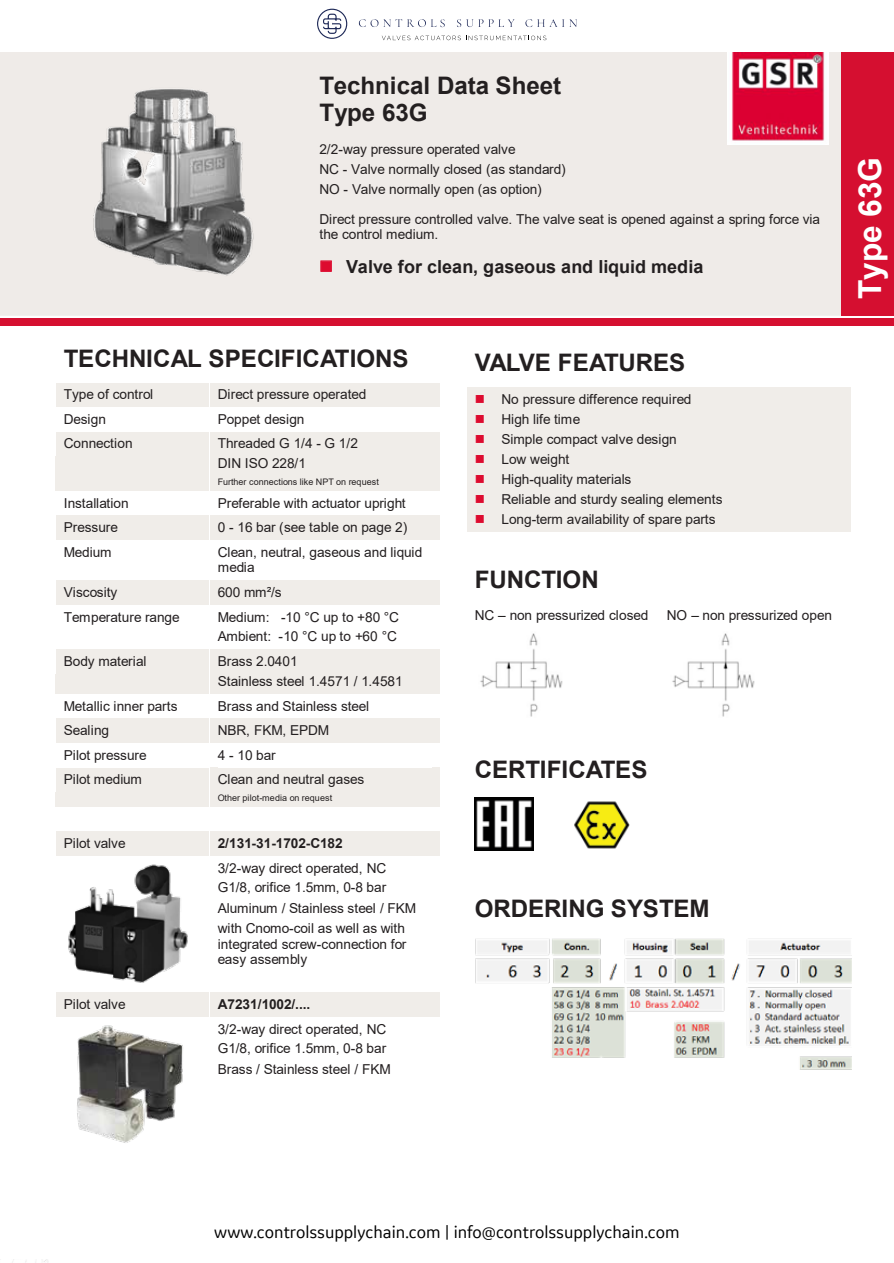
<style>
.page{position:relative;width:894px;height:1263px;background:#fff}
.page>*{position:absolute;margin:0;border:0;box-sizing:border-box;transform-origin:0 0}
.t1{font:700 31.65px "Arial";color:#fff}
.t2{font:700 24.15px/27.3px "Arial";letter-spacing:-.005em;color:#231f20}
.t3{font:18px "GE Sans";color:#010101}
.t4{font:700 18px "Arial";letter-spacing:.005em;color:#231f20}
.t5{font:13.65px/20px "Arial";letter-spacing:-.005em;color:#231f20}
.t6{font:700 13.65px "Arial";letter-spacing:-.005em;color:#231f20}
.t7{font:9px "Arial";letter-spacing:.005em;color:#231f20}
.s1{color:#dd0b2f}
.s2{font-style:inherit}
</style>
<div class="page">
<img style="left:0;top:8px;width:893px;height:1255px">
<div style="left:0;top:1197px;width:893px;height:61px;background:#fff"></div>
<svg style="left:524px;top:19px;width:52px;height:8px"></svg>
<svg style="left:456px;top:19px;width:58px;height:8px"></svg>
<svg style="left:381px;top:36px;width:165px;height:4px"></svg>
<svg style="left:317px;top:9px;width:30px;height:30px"></svg>
<svg style="left:358px;top:19px;width:87px;height:8px"></svg>
<h2 class="t2" style="left:319px;top:72px;width:243px">Technical Data Sheet<br>Type 63G</h2>
<p class="t5" style="left:319px;top:139px;width:247px">2/2-way pressure operated valve<br>NC - Valve normally closed (as standard)<br>NO - Valve normally open (as option)</p>
<p class="t5" style="left:319px;top:211px;width:502px;line-height:15.1px">Direct pressure controlled valve. The valve seat is opened against a spring force via the control medium.</p>
<h3 class="t4" style="left:319px;top:254px;width:385px"><span class="s1">■</span> Valve for clean, gaseous and liquid media</h3>
<h2 class="t2" style="left:64px;top:345px;width:346px">TECHNICAL SPECIFICATIONS</h2>
<p class="t5" style="left:64px;top:384px;width:91px">Type of control</p>
<p class="t5" style="left:218px;top:384px;width:150px">Direct pressure operated</p>
<p class="t5" style="left:64px;top:409px;width:44px">Design</p>
<p class="t5" style="left:218px;top:409px;width:88px">Poppet design</p>
<p class="t5" style="left:64px;top:433px;width:70px">Connection</p>
<p class="t5" style="left:218px;top:434px;width:142px">Threaded G 1/4 - G 1/2<br>DIN ISO 228/1</p>
<p class="t7" style="left:218px;top:475px;width:163px">Further connections like NPT on request</p>
<p class="t5" style="left:64px;top:493px;width:66px">Installation</p>
<p class="t5" style="left:218px;top:493px;width:189px">Preferable with actuator upright</p>
<p class="t5" style="left:64px;top:517px;width:56px">Pressure</p>
<p class="t5" style="left:218px;top:517px;width:191px">0 - 16 bar (see table on page 2)</p>
<p class="t5" style="left:64px;top:542px;width:49px">Medium</p>
<p class="t5" style="left:218px;top:544px;width:206px;line-height:15.5px">Clean, neutral, gaseous and liquid media</p>
<p class="t5" style="left:64px;top:582px;width:55px">Viscosity</p>
<p class="t5" style="left:218px;top:582px;width:66px">600 mm²/s</p>
<p class="t5" style="left:64px;top:607px;width:117px">Temperature range</p>
<p class="t5" style="left:218px;top:607px;width:183px">Medium: -10 °C up to +80 °C<br>Ambient: -10 °C up to +60 °C</p>
<p class="t5" style="left:64px;top:651px;width:84px">Body material</p>
<p class="t5" style="left:218px;top:651px;width:186px">Brass 2.0401<br>Stainless steel 1.4571 / 1.4581</p>
<p class="t5" style="left:64px;top:696px;width:115px">Metallic inner parts</p>
<p class="t5" style="left:218px;top:696px;width:153px">Brass and Stainless steel</p>
<p class="t5" style="left:64px;top:720px;width:47px">Sealing</p>
<p class="t5" style="left:218px;top:720px;width:113px">NBR, FKM, EPDM</p>
<p class="t5" style="left:64px;top:745px;width:84px">Pilot pressure</p>
<p class="t5" style="left:218px;top:745px;width:59px">4 - 10 bar</p>
<p class="t5" style="left:64px;top:769px;width:79px">Pilot medium</p>
<p class="t5" style="left:218px;top:769px;width:148px">Clean and neutral gases</p>
<p class="t7" style="left:218px;top:791px;width:116px">Other pilot-media on request</p>
<p class="t5" style="left:64px;top:833px;width:63px">Pilot valve</p>
<p class="t6" style="left:218px;top:834px;width:127px">2/131-31-1702-C182</p>
<p class="t5" style="left:218px;top:858px;width:200px">3/2-way direct operated, NC<br>G1/8, orifice 1.5mm, 0-8 bar<br>Aluminum / Stainless steel / FKM with Cnomo-coil as well as with</p>
<p class="t5" style="left:218px;top:936px;width:190px;line-height:15.1px">integrated screw-connection for easy assembly</p>
<p class="t5" style="left:64px;top:994px;width:63px">Pilot valve</p>
<p class="t6" style="left:218px;top:995px;width:94px">A7231/1002/....</p>
<p class="t5" style="left:218px;top:1019px;width:174px">3/2-way direct operated, NC<br>G1/8, orifice 1.5mm, 0-8 bar<br>Brass / Stainless steel / FKM</p>
<h2 class="t2" style="left:474px;top:349px;width:212px">VALVE FEATURES</h2>
<p class="t5" style="left:474px;top:389px;width:218px"><span class="s1">■</span> No pressure difference required</p>
<p class="t5" style="left:474px;top:409px;width:107px"><span class="s1">■</span> High life time</p>
<p class="t5" style="left:474px;top:429px;width:203px"><span class="s1">■</span> Simple compact valve design</p>
<p class="t5" style="left:474px;top:449px;width:96px"><span class="s1">■</span> Low weight</p>
<p class="t5" style="left:474px;top:469px;width:158px"><span class="s1">■</span> High-quality materials</p>
<p class="t5" style="left:474px;top:489px;width:249px"><span class="s1">■</span> Reliable and sturdy sealing elements</p>
<p class="t5" style="left:474px;top:509px;width:242px"><span class="s1">■</span> Long-term availability of spare parts</p>
<h2 class="t2" style="left:474px;top:566px;width:125px">FUNCTION</h2>
<p class="t5" style="left:474px;top:605px;width:175px">NC <span class="s2">–</span> non pressurized closed</p>
<p class="t5" style="left:666px;top:605px;width:166px">NO <span class="s2">–</span> non pressurized open</p>
<h2 class="t2" style="left:474px;top:756px;width:174px">CERTIFICATES</h2>
<h2 class="t2" style="left:474px;top:895px;width:236px">ORDERING SYSTEM</h2>
<h1 class="t1" style="left:847px;top:299px;width:144px;rotate:-90deg">Type 63G</h1>
<p class="t5" style="left:448px;top:1216px;width:21px">1/3</p>
<h3 class="t3" style="left:214px;top:1221px;width:466px">www.controlssupplychain.com | info@controlssupplychain.com</h3>
</div>
